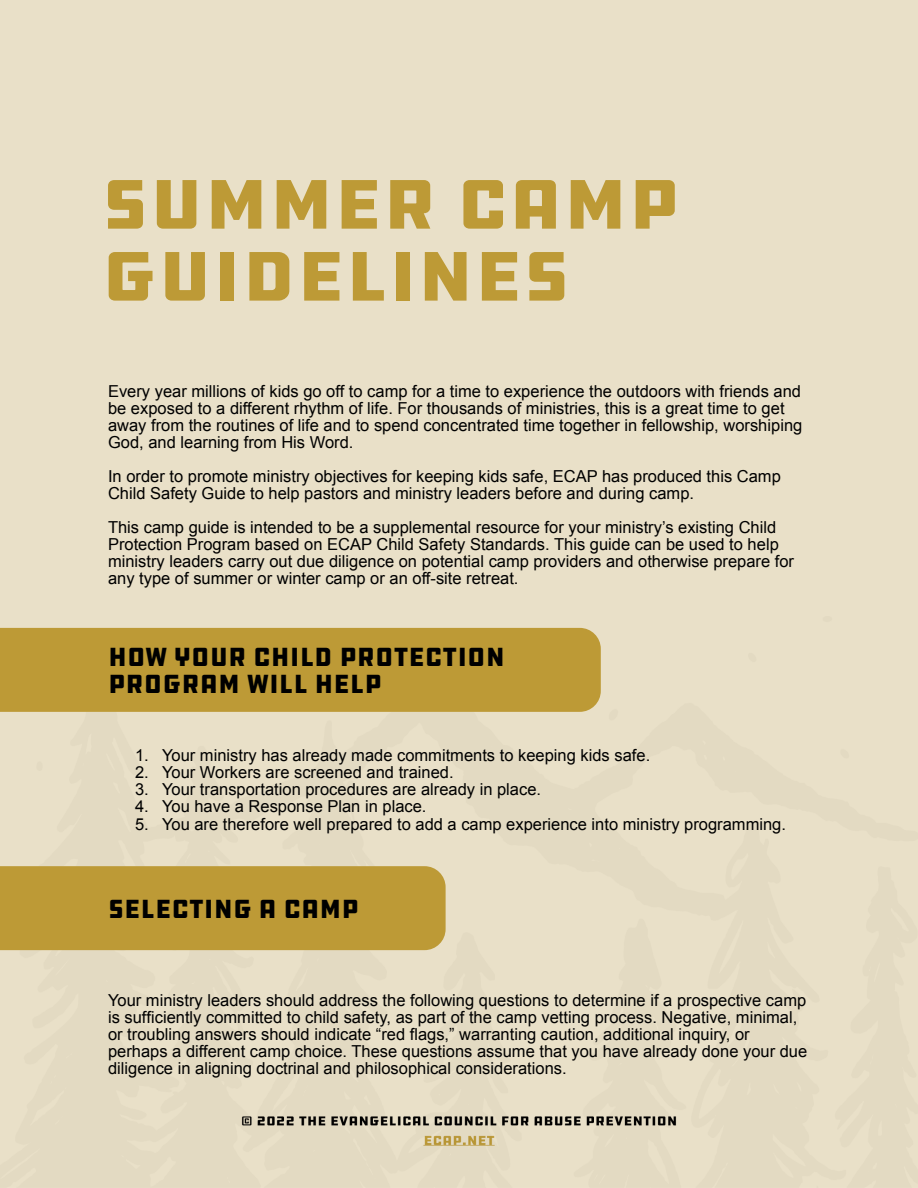
<style>
.page{position:relative;width:918px;height:1188px;background:#e9e0c8}
.page>*{position:absolute;margin:0;border:0;box-sizing:border-box;transform-origin:0 0}
.t1{font:72px/72px "DDC Hardware";color:#bd9a36;scale:1.11 1}
.t2{font:27px/27px "DDC Hardware";color:#000}
.t3{font:16.5px/17.1px "Arial";color:#000}
</style>
<div class="page">
<img style="left:0;top:627px;width:677px;height:519px">
<div style="left:0;top:628px;width:601px;height:84px;background:#bd9a36"></div>
<div style="left:0;top:866px;width:446px;height:84px;background:#bd9a36"></div>
<h1 class="t1" style="left:101px;top:171px;width:523px">SUMMER CAMP<br>GUIDELINES</h1>
<p class="t3" style="left:108px;top:384px;width:696px">Every year millions of kids go off to camp for a time to experience the outdoors with friends and be exposed to a different rhythm of life. For thousands of ministries, this is a great time to get away from the routines of life and to spend concentrated time together in fellowship, worshiping God, and learning from His Word.</p>
<p class="t3" style="left:108px;top:469px;width:674px">In order to promote ministry objectives for keeping kids safe, ECAP has produced this Camp<br>Child Safety Guide to help pastors and ministry leaders before and during camp.</p>
<p class="t3" style="left:108px;top:520px;width:688px">This camp guide is intended to be a supplemental resource for your ministry’s existing Child Protection Program based on ECAP Child Safety Standards. This guide can be used to help ministry leaders carry out due diligence on potential camp providers and otherwise prepare for any type of summer or winter camp or an off-site retreat.</p>
<h2 class="t2" style="left:108px;top:645px;width:398px">HOW YOUR CHILD PROTECTION<br>PROGRAM WILL HELP</h2>
<p class="t3" style="left:135px;top:749px;width:517px">1. Your ministry has already made commitments to keeping kids safe.</p>
<p class="t3" style="left:135px;top:766px;width:320px">2. Your Workers are screened and trained.</p>
<p class="t3" style="left:135px;top:783px;width:408px">3. Your transportation procedures are already in place.</p>
<p class="t3" style="left:135px;top:800px;width:293px">4. You have a Response Plan in place.</p>
<p class="t3" style="left:135px;top:817px;width:653px">5. You are therefore well prepared to add a camp experience into ministry programming.</p>
<h2 class="t2" style="left:108px;top:896px;width:253px">SELECTING A CAMP</h2>
<p class="t3" style="left:108px;top:993px;width:701px">Your ministry leaders should address the following questions to determine if a prospective camp is sufficiently committed to child safety, as part of the camp vetting process. Negative, minimal, or troubling answers should indicate “red flags,” warranting caution, additional inquiry, or perhaps a different camp choice. These questions assume that you have already done your due diligence in aligning doctrinal and philosophical considerations.</p>
</div>
